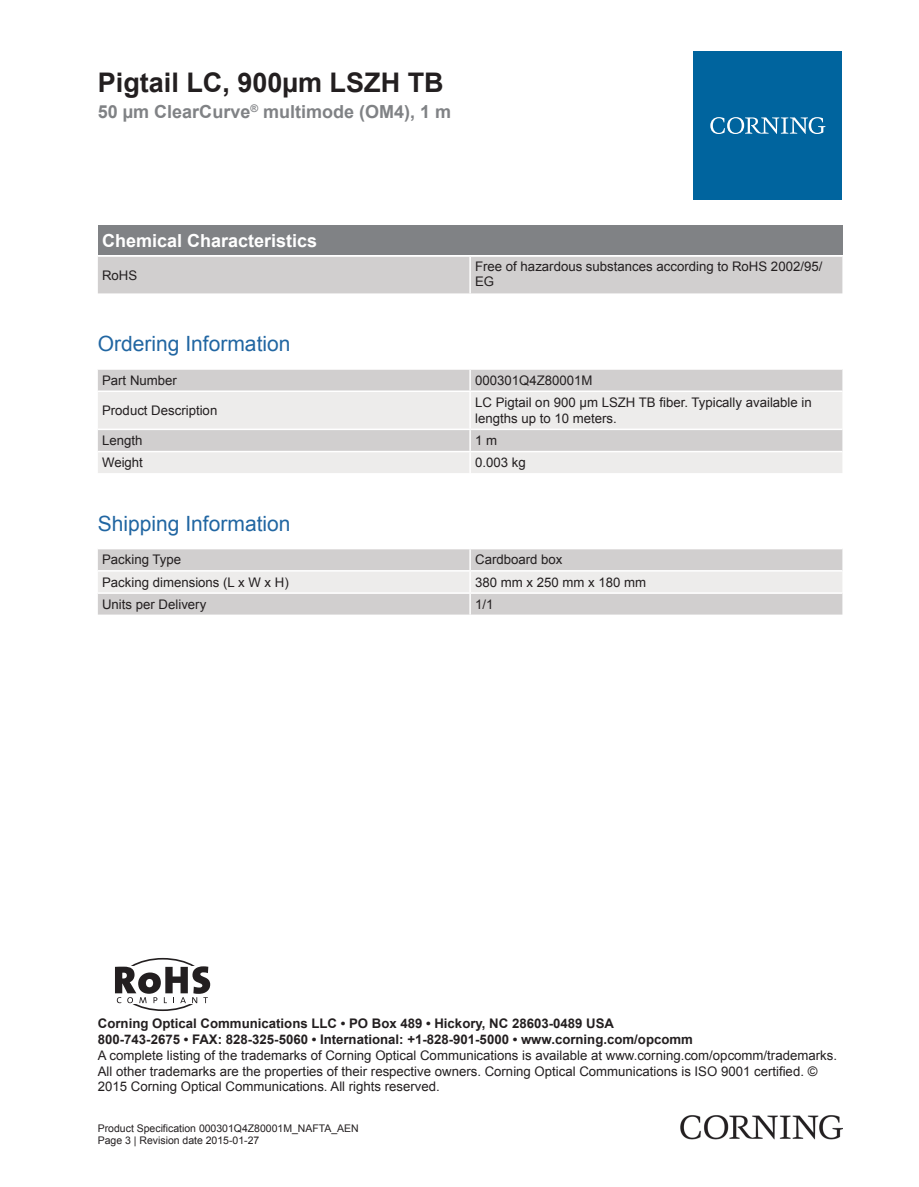
<style>
.page{position:relative;width:919px;height:1187px;background:#fff}
.page>*{position:absolute;margin:0;border:0;box-sizing:border-box;transform-origin:0 0}
.t1{font:700 27px "Arial";color:#231f20}
.t2{font:21px "Arial";color:#2166a2}
.t3{font:700 18px "Arial";color:#808285}
.t4{font:700 18px "Arial";color:#fff}
.t5{font:13.2px/15.9px "Arial";color:#231f20}
.t6{font:700 13.2px/15.9px "Arial";color:#231f20}
.t7{font:10.5px/12.6px "Arial";color:#231f20}
</style>
<div class="page">
<div style="left:98px;top:225px;width:744px;height:30px;background:#808285"></div>
<div style="left:98px;top:257px;width:744px;height:36px;background:#d1cfcf"></div>
<hr style="left:469px;top:257px;width:2px;height:36px;background:#fff">
<div style="left:98px;top:370px;width:744px;height:20px;background:#d1cfcf"></div>
<svg style="left:98px;top:392px;width:744px;height:81px;background:#e5e4e3"></svg>
<hr style="left:469px;top:370px;width:2px;height:20px;background:#fff">
<hr style="left:469px;top:392px;width:2px;height:36px;background:#fff">
<hr style="left:469px;top:430px;width:2px;height:21px;background:#fff">
<hr style="left:469px;top:452px;width:2px;height:21px;background:#fff">
<hr style="left:98px;top:428px;width:372px;height:2px;background:#fff">
<hr style="left:470px;top:428px;width:372px;height:2px;background:#fff">
<hr style="left:98px;top:451px;width:372px;height:1px;background:#fff">
<hr style="left:470px;top:451px;width:372px;height:1px;background:#fff">
<div style="left:98px;top:549px;width:744px;height:65px;background:#d1cfcf"></div>
<div style="left:98px;top:571px;width:744px;height:21px;background:#edeceb"></div>
<hr style="left:469px;top:549px;width:2px;height:21px;background:#fff">
<hr style="left:469px;top:571px;width:2px;height:21px;background:#fff">
<hr style="left:469px;top:594px;width:2px;height:20px;background:#fff">
<hr style="left:98px;top:570px;width:372px;height:1px;background:#fff">
<hr style="left:470px;top:570px;width:372px;height:1px;background:#fff">
<hr style="left:98px;top:592px;width:372px;height:2px;background:#fff">
<hr style="left:470px;top:592px;width:372px;height:2px;background:#fff">
<div style="left:693px;top:51px;width:149px;height:149px;background:#00649e"></div>
<svg style="left:710px;top:117px;width:115px;height:17px"></svg>
<img style="left:680px;top:1115px;width:162px;height:24px">
<div style="left:118px;top:957px;width:90px;height:53px;border:2px solid #231f20;border-radius:50%"></div>
<div style="left:98px;top:966px;width:123px;height:38px;background:#fff"></div>
<svg style="left:115px;top:966px;width:95px;height:37px"></svg>
<h1 class="t1" style="left:98px;top:64px;width:347px">Pigtail LC, 900µm LSZH TB</h1>
<h3 class="t3" style="left:98px;top:100px;width:355px">50 µm ClearCurve<sup>®</sup> multimode (OM4), 1 m</h3>
<h3 class="t4" style="left:102px;top:228px;width:217px">Chemical Characteristics</h3>
<p class="t5" style="left:102px;top:267px;width:37px">RoHS</p>
<p class="t5" style="left:475px;top:258px;width:349px">Free of hazardous substances according to RoHS 2002/95/<br>EG</p>
<h2 class="t2" style="left:98px;top:330px;width:194px">Ordering Information</h2>
<p class="t5" style="left:102px;top:372px;width:76px">Part Number</p>
<p class="t5" style="left:475px;top:372px;width:119px">000301Q4Z80001M</p>
<p class="t5" style="left:102px;top:402px;width:117px">Product Description</p>
<p class="t5" style="left:475px;top:394px;width:338px">LC Pigtail on 900 µm LSZH TB fiber. Typically available in lengths up to 10 meters.</p>
<p class="t5" style="left:102px;top:432px;width:42px">Length</p>
<p class="t5" style="left:475px;top:432px;width:24px">1 m</p>
<p class="t5" style="left:102px;top:455px;width:42px">Weight</p>
<p class="t5" style="left:475px;top:455px;width:52px">0.003 kg</p>
<h2 class="t2" style="left:98px;top:509px;width:194px">Shipping Information</h2>
<p class="t5" style="left:102px;top:552px;width:80px">Packing Type</p>
<p class="t5" style="left:475px;top:552px;width:89px">Cardboard box</p>
<p class="t5" style="left:102px;top:574px;width:188px">Packing dimensions (L x W x H)</p>
<p class="t5" style="left:475px;top:574px;width:172px">380 mm x 250 mm x 180 mm</p>
<p class="t5" style="left:102px;top:596px;width:106px">Units per Delivery</p>
<p class="t5" style="left:475px;top:596px;width:20px">1/1</p>
<p class="t6" style="left:98px;top:1015px;width:596px">Corning Optical Communications LLC • PO Box 489 • Hickory, NC 28603-0489 USA<br>800-743-2675 • FAX: 828-325-5060 • International: +1-828-901-5000 • www.corning.com/opcomm</p>
<p class="t5" style="left:98px;top:1047px;width:740px">A complete listing of the trademarks of Corning Optical Communications is available at www.corning.com/opcomm/trademarks.<br>All other trademarks are the properties of their respective owners. Corning Optical Communications is ISO 9001 certified. ©<br>2015 Corning Optical Communications. All rights reserved.</p>
<p class="t7" style="left:98px;top:1121px;width:262px">Product Specification 000301Q4Z80001M_NAFTA_AEN<br>Page 3 | Revision date 2015-01-27</p>
</div>
